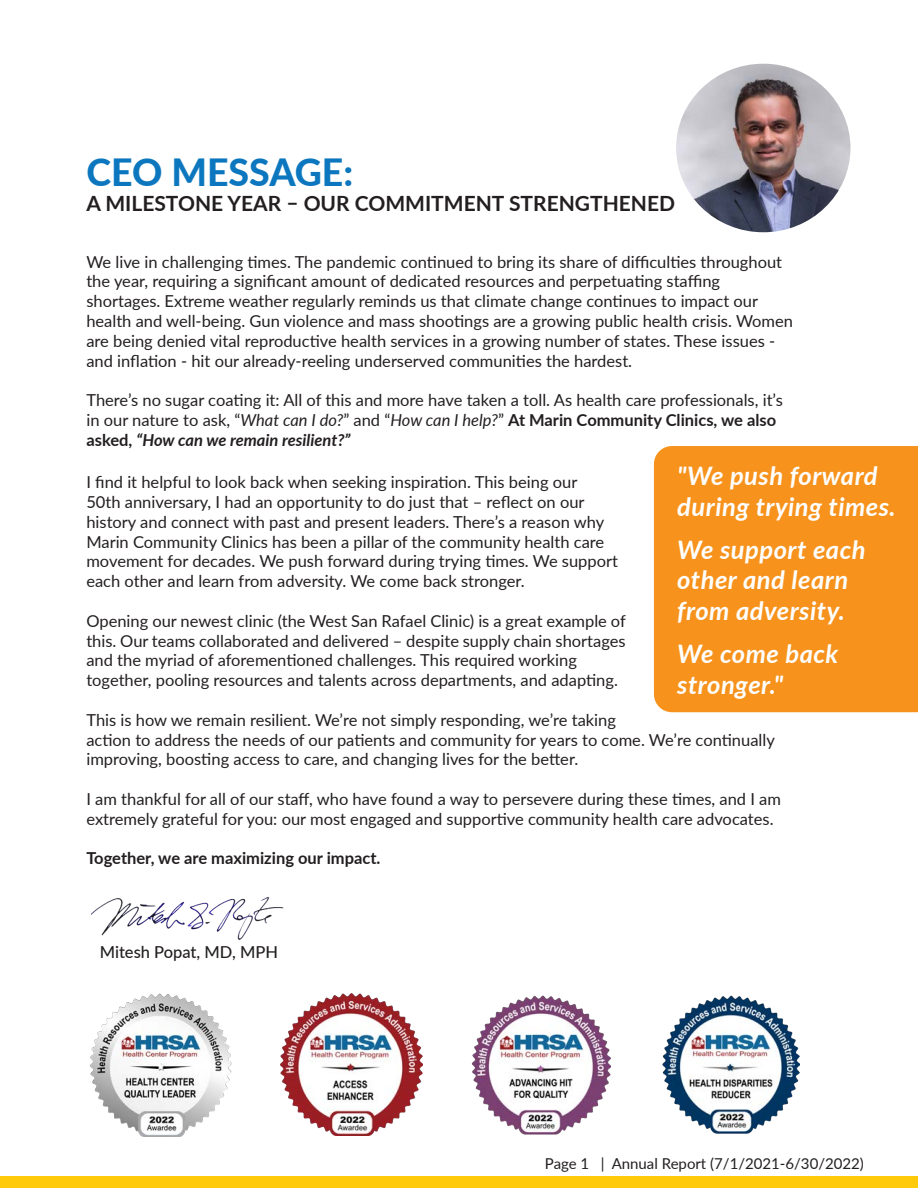
<style>
.page{position:relative;width:918px;height:1188px;background:#fff}
.page>*{position:absolute;margin:0;border:0;box-sizing:border-box;transform-origin:0 0}
.t1{font:800 37.5px "Lato";color:#0c77be}
.t2{font:italic 700 25.5px/30.6px "Lato";letter-spacing:.02em;color:#fff}
.t3{font:700 21px "Lato";color:#231f20}
.t4{font:16.5px/19.8px "Lato";color:#231f20}
.t5{font:700 16.5px "Lato";color:#231f20}
.t6{font:500 16.5px "Lato";color:#231f20}
.t7{font:15px "Lato";color:#231f20}
.s1{font-style:italic}
.s2{font-weight:700}
.s3{font-weight:700;font-style:italic}
</style>
<div class="page">
<img style="left:92px;top:897px;width:192px;height:43px">
<img style="left:676px;top:64px;width:174px;height:168px">
<div style="left:654px;top:446px;width:264px;height:266px;background:#f7931d"></div>
<div style="left:0;top:1177px;width:918px;height:11px;background:#feca0a"></div>
<img style="left:280px;top:994px;width:142px;height:142px">
<img style="left:471px;top:995px;width:139px;height:140px">
<img style="left:89px;top:994px;width:143px;height:142px">
<img style="left:662px;top:995px;width:138px;height:139px">
<p class="t1" style="left:86px;top:144px;width:268px">CEO MESSAGE:</p>
<p class="t3" style="left:86px;top:188px;width:590px">A MILESTONE YEAR – OUR COMMITMENT STRENGTHENED</p>
<p class="t4" style="left:86px;top:251px;width:708px">We live in challenging times. The pandemic continued to bring its share of difficulties throughout the year, requiring a significant amount of dedicated resources and perpetuating staffing shortages. Extreme weather regularly reminds us that climate change continues to impact our health and well-being. Gun violence and mass shootings are a growing public health crisis. Women are being denied vital reproductive health services in a growing number of states. These issues - and inflation - hit our already-reeling underserved communities the hardest.</p>
<p class="t4" style="left:86px;top:390px;width:698px">There’s no sugar coating it: All of this and more have taken a toll. As health care professionals, it’s in our nature to ask, “<span class="s1">What can I do?</span>” and “<span class="s1">How can I help?</span>” <span class="s2">At Marin Community Clinics, we also asked,</span> <span class="s3">“How can we remain resilient?”</span></p>
<p class="t2" style="left:677px;top:459px;width:220px">"We push forward during trying times.</p>
<p class="t2" style="left:677px;top:533px;width:190px">We support each other and learn from adversity.</p>
<p class="t2" style="left:677px;top:638px;width:163px">We come back stronger."</p>
<p class="t4" style="left:86px;top:472px;width:533px">I find it helpful to look back when seeking inspiration. This being our<br>50th anniversary, I had an opportunity to do just that – reflect on our history and connect with past and present leaders. There’s a reason why Marin Community Clinics has been a pillar of the community health care movement for decades. We push forward during trying times. We support each other and learn from adversity. We come back stronger.</p>
<p class="t4" style="left:86px;top:610px;width:541px">Opening our newest clinic (the West San Rafael Clinic) is a great example of this. Our teams collaborated and delivered – despite supply chain shortages and the myriad of aforementioned challenges. This required working together, pooling resources and talents across departments, and adapting.</p>
<p class="t4" style="left:86px;top:709px;width:690px">This is how we remain resilient. We’re not simply responding, we’re taking<br>action to address the needs of our patients and community for years to come. We’re continually improving, boosting access to care, and changing lives for the better.</p>
<p class="t4" style="left:86px;top:788px;width:696px">I am thankful for all of our staff, who have found a way to persevere during these times, and I am extremely grateful for you: our most engaged and supportive community health care advocates.</p>
<p class="t5" style="left:86px;top:846px;width:296px">Together, we are maximizing our impact.</p>
<p class="t6" style="left:100px;top:940px;width:180px">Mitesh Popat, MD, MPH</p>
<p class="t7" style="left:545px;top:1152px;width:321px">Page 1 | Annual Report (7/1/2021-6/30/2022)</p>
</div>
